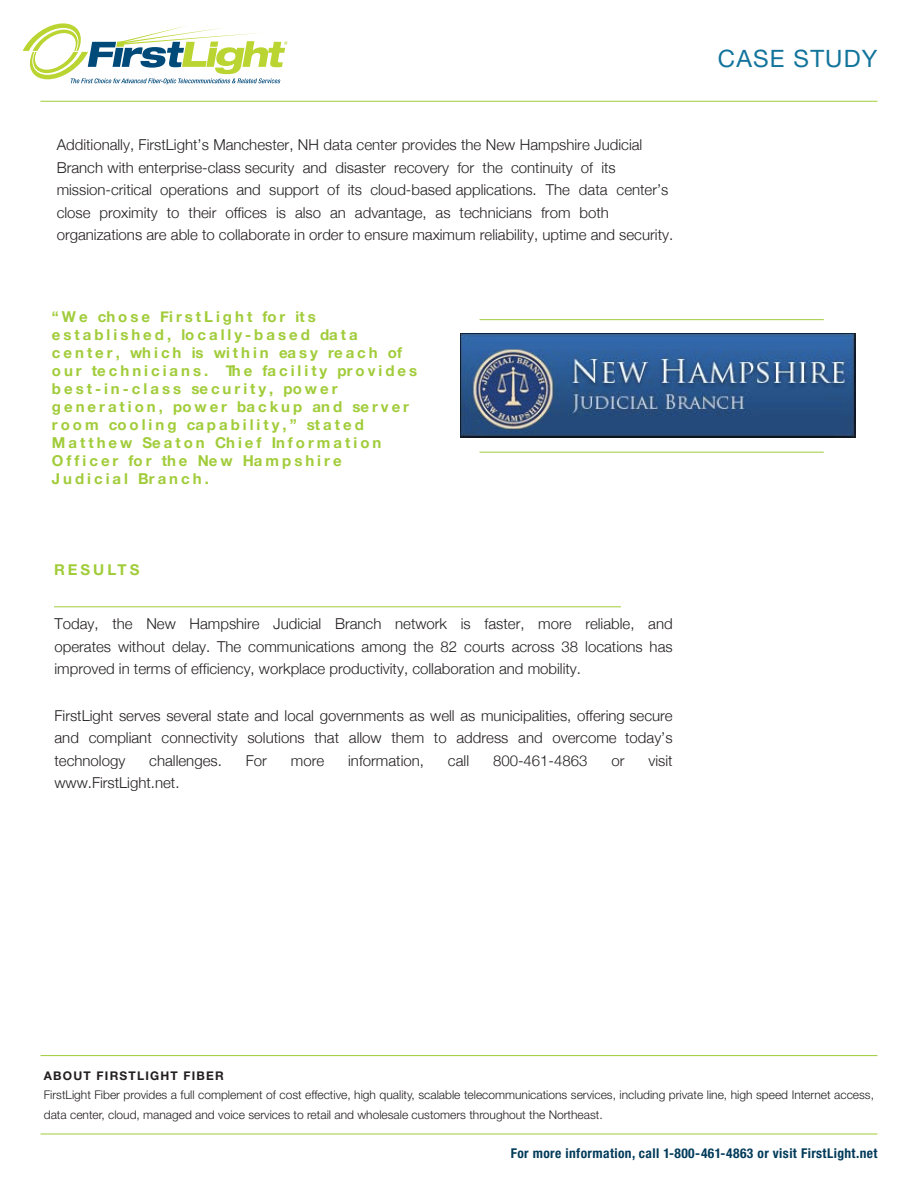
<style>
.page{position:relative;width:918px;height:1188px;background:#fff}
.page>*{position:absolute;margin:0;border:0;box-sizing:border-box;transform-origin:0 0}
.t1{font:24px "Helvetica Neue";letter-spacing:.05em;color:#12749b}
.t2{font:300 15px/22.5px "Helvetica Neue";color:#231f20;text-align:justify}
.t3{font:700 15px/18px "Helvetica Neue";letter-spacing:.2em;color:#a1cc3a}
.t4{font:700 condensed 13.5px "Helvetica Neue";letter-spacing:.03em;color:#023b5a}
.t5{font:300 12px/19.5px "Helvetica Neue";color:#231f20}
.t6{font:700 12px "Helvetica Neue";letter-spacing:.1em;color:#231f20}
</style>
<div class="page">
<hr style="left:40px;top:101px;width:838px;height:1px;background:#a1cc3a">
<svg style="left:23px;top:23px;width:264px;height:61px"></svg>
<hr style="left:40px;top:1134px;width:838px;height:1px;background:#a1cc3a">
<hr style="left:54px;top:606px;width:567px;height:1px;background:#a1cc3a">
<hr style="left:480px;top:319px;width:344px;height:1px;background:#a1cc3a">
<hr style="left:480px;top:452px;width:344px;height:1px;background:#a1cc3a">
<hr style="left:40px;top:1055px;width:838px;height:1px;background:#a1cc3a">
<img style="left:460px;top:333px;width:395px;height:105px">
<p class="t2" style="left:57px;top:133px;width:618px;text-align:left">Additionally, FirstLight’s Manchester, NH data center provides the New Hampshire Judicial Branch with enterprise-class security and disaster recovery for the continuity of its mission-critical operations and support of its cloud-based applications. The data center’s close proximity to their offices is also an advantage, as technicians from both organizations are able to collaborate in order to ensure maximum reliability, uptime and security.</p>
<p class="t3" style="left:52px;top:308px;width:367px">“We chose FirstLight for its established, locally-based data center, which is within easy reach of our technicians. The facility provides best-in-class security, power generation, power backup and server room cooling capability,” stated<br>Matthew Seaton Chief Information<br>Officer for the New Hampshire<br>Judicial Branch.</p>
<p class="t3" style="left:54px;top:560px;width:87px">RESULTS</p>
<p class="t2" style="left:55px;top:611px;width:620px">Today, the New Hampshire Judicial Branch network is faster, more reliable, and operates without delay. The communications among the 82 courts across 38 locations has improved in terms of efficiency, workplace productivity, collaboration and mobility.</p>
<p class="t2" style="left:55px;top:703px;width:620px">FirstLight serves several state and local governments as well as municipalities, offering secure and compliant connectivity solutions that allow them to address and overcome today’s technology</p>
<p class="t2" style="left:149px;top:748px;width:74px">challenges.</p>
<p class="t2" style="left:246px;top:748px;width:23px">For</p>
<p class="t2" style="left:291px;top:748px;width:35px">more</p>
<p class="t2" style="left:348px;top:748px;width:77px">information,</p>
<p class="t2" style="left:448px;top:748px;width:23px">call</p>
<p class="t2" style="left:493px;top:748px;width:96px">800-461-4863</p>
<p class="t2" style="left:612px;top:748px;width:15px">or</p>
<p class="t2" style="left:649px;top:748px;width:26px">visit</p>
<p class="t2" style="left:55px;top:770px;width:127px">www.FirstLight.net.</p>
<h1 class="t1" style="left:718px;top:44px;width:161px">CASE STUDY</h1>
<p class="t6" style="left:44px;top:1068px;width:182px">ABOUT FIRSTLIGHT FIBER</p>
<p class="t5" style="left:44px;top:1085px;width:832px">FirstLight Fiber provides a full complement of cost effective, high quality, scalable telecommunications services, including private line, high speed Internet access, data center, cloud, managed and voice services to retail and wholesale customers throughout the Northeast.</p>
<p class="t4" style="left:511px;top:1145px;width:368px">For more information, call 1-800-461-4863 or visit FirstLight.net</p>
</div>
